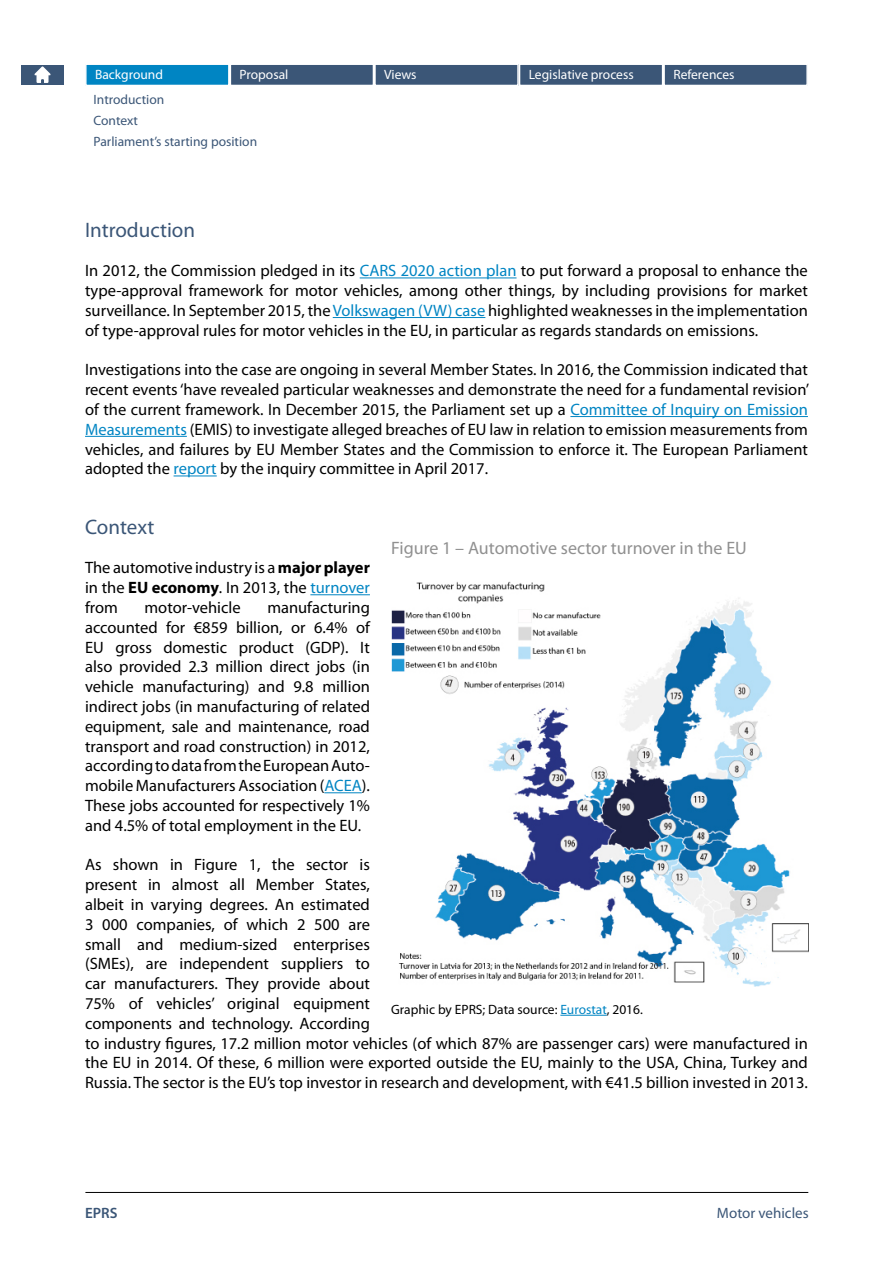
<style>
.page{position:relative;width:893px;height:1263px;background:#fff}
.page>*{position:absolute;margin:0;border:0;box-sizing:border-box;transform-origin:0 0}
.Heading_2_B_backgrou{font:21px "Myriad Pro";color:#3b5677}
.t1{font:18px "Myriad Pro";color:#909090}
.body{font:16.5px/19.8px "Myriad Pro";color:#000;text-align:justify}
.master_BR_-_running{font:15px "Myriad Pro";color:#3b5677}
.t2{font:600 15px "Myriad Pro";color:#3b5677}
.Nav_main{font:13.5px "Myriad Pro";color:#fff}
.Nav_sub{font:13.5px "Myriad Pro";color:#3b5677}
.t3{font:13.5px "Myriad Pro";color:#000}
.s1{color:#0085c3}
.s2{font-weight:700}
</style>
<div class="page">
<hr style="left:85px;top:1192px;width:723px;height:1px;background:#000">
<div style="left:86px;top:64px;width:143px;height:21px;background:#0085c3"></div>
<div style="left:85px;top:63px;width:145px;height:23px;border:2px solid #fff"></div>
<div style="left:230px;top:64px;width:143px;height:21px;background:#3b5677"></div>
<div style="left:230px;top:63px;width:144px;height:23px;border:2px solid #fff"></div>
<div style="left:375px;top:64px;width:143px;height:21px;background:#3b5677"></div>
<div style="left:374px;top:63px;width:145px;height:23px;border:2px solid #fff"></div>
<div style="left:519px;top:64px;width:144px;height:21px;background:#3b5677"></div>
<div style="left:519px;top:63px;width:144px;height:23px;border:2px solid #fff"></div>
<div style="left:664px;top:64px;width:143px;height:21px;background:#3b5677"></div>
<div style="left:663px;top:63px;width:145px;height:23px;border:2px solid #fff"></div>
<hr style="left:360px;top:277px;width:157px;height:1px;background:#0085c3">
<hr style="left:333px;top:317px;width:152px;height:1px;background:#0085c3">
<hr style="left:570px;top:416px;width:238px;height:1px;background:#0085c3">
<hr style="left:85px;top:436px;width:102px;height:1px;background:#0085c3">
<hr style="left:174px;top:475px;width:43px;height:1px;background:#0085c3">
<hr style="left:310px;top:594px;width:60px;height:1px;background:#0085c3">
<hr style="left:324px;top:792px;width:38px;height:1px;background:#0085c3">
<hr style="left:560px;top:1015px;width:47px;height:1px;background:#0085c3">
<img style="left:391px;top:582px;width:418px;height:404px">
<div style="left:21px;top:65px;width:43px;height:20px;background:#3b5677"></div>
<svg style="left:34px;top:66px;width:17px;height:17px"></svg>
<p class="Nav_main" style="left:95px;top:66px;width:69px">Background</p>
<p class="Nav_main" style="left:240px;top:66px;width:50px">Proposal</p>
<p class="Nav_main" style="left:384px;top:66px;width:34px">Views</p>
<p class="Nav_main" style="left:529px;top:66px;width:106px">Legislative process</p>
<p class="Nav_main" style="left:673px;top:66px;width:63px">References</p>
<p class="Nav_sub" style="left:94px;top:91px;width:72px">Introduction</p>
<p class="Nav_sub" style="left:94px;top:112px;width:46px">Context</p>
<p class="Nav_sub" style="left:94px;top:133px;width:165px">Parliament’s starting position</p>
<p class="Heading_2_B_backgrou" style="left:85px;top:217px;width:112px">Introduction</p>
<p class="body" style="left:85px;top:261px;width:724px">In 2012, the Commission pledged in its <span class="s1">CARS 2020 action plan</span> to put forward a proposal to enhance the type-approval framework for motor vehicles, among other things, by including provisions for market surveillance. In September 2015, the <span class="s1">Volkswagen (VW) case</span> highlighted weaknesses in the implementation of type-approval rules for motor vehicles in the EU, in particular as regards standards on emissions.</p>
<p class="body" style="left:85px;top:360px;width:726px">Investigations into the case are ongoing in several Member States. In 2016, the Commission indicated that recent events ‘have revealed particular weaknesses and demonstrate the need for a fundamental revision’ of the current framework. In December 2015, the Parliament set up a <span class="s1">Committee of Inquiry on Emission Measurements</span> (EMIS) to investigate alleged breaches of EU law in relation to emission measurements from vehicles, and failures by EU Member States and the Commission to enforce it. The European Parliament adopted the <span class="s1">report</span> by the inquiry committee in April 2017.</p>
<p class="Heading_2_B_backgrou" style="left:85px;top:514px;width:71px">Context</p>
<p class="body" style="left:85px;top:558px;width:286px">The automotive industry is a <span class="s2">major player </span>in the <span class="s2">EU economy</span>. In 2013, the <span class="s1">turnover </span>from</p>
<p class="t1" style="left:391px;top:536px;width:357px">Figure 1 – Automotive sector turnover in the EU</p>
<p class="body" style="left:85px;top:597px;width:286px;text-indent:182px">manufacturing accounted for €859 billion, or 6.4% of EU gross domestic product (GDP). It also provided 2.3 million direct jobs (in vehicle manufacturing) and 9.8 million indirect jobs (in manufacturing of related equipment, sale and maintenance, road transport and road construction) in 2012, according to data from the European Auto&shy;mobile Manufacturers Association (<span class="s1">ACEA</span>).<br>These jobs accounted for respectively 1% and 4.5% of total employment in the EU.</p>
<p class="body" style="left:85px;top:855px;width:724px;text-align:left">As shown in Figure 1, the sector is<br>present in almost all Member States,<br>albeit in varying degrees. An estimated<br>3 000 companies, of which 2 500 are<br>small and medium-sized enterprises<br>(SMEs), are independent suppliers to<br>car manufacturers. They provide about<br>75% of vehicles’ original equipment<br>components and technology. According<br>to industry figures, 17.2 million motor vehicles (of which 87% are passenger cars) were manufactured in the EU in 2014. Of these, 6 million were exported outside the EU, mainly to the USA, China, Turkey and Russia. The sector is the EU’s top investor in research and development, with €41.5 billion invested in 2013.</p>
<p class="body" style="left:145px;top:597px;width:98px">motor-vehicle</p>
<p class="t3" style="left:391px;top:1001px;width:253px">Graphic by EPRS; Data source: <span class="s1">Eurostat</span>, 2016.</p>
<p class="t2" style="left:85px;top:1205px;width:34px">EPRS</p>
<p class="master_BR_-_running" style="left:717px;top:1204px;width:93px">Motor vehicles</p>
</div>
